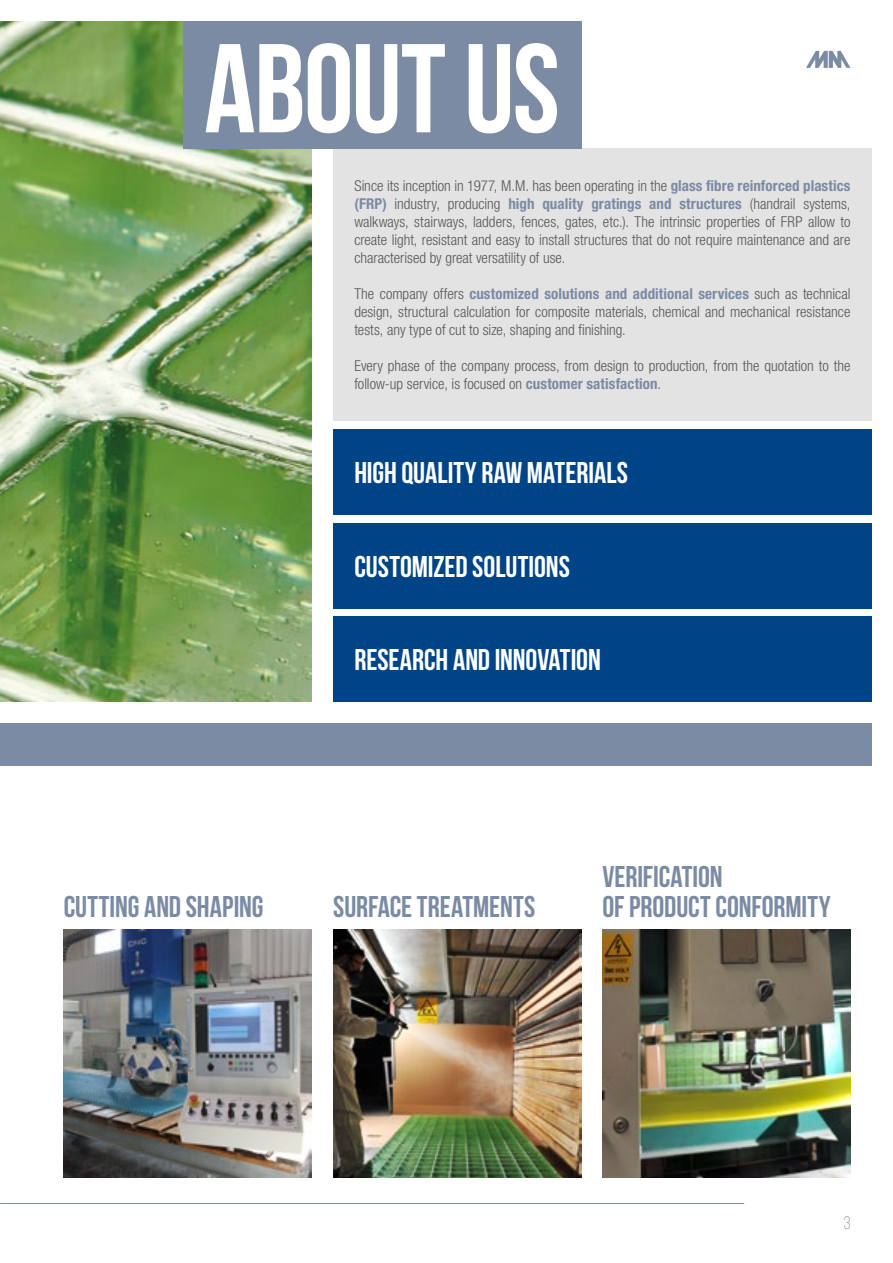
<style>
.page{position:relative;width:893px;height:1263px;background:#fff}
.page>*{position:absolute;margin:0;border:0;box-sizing:border-box;transform-origin:0 0}
.t1{font:700 126px "Bebas Neue";letter-spacing:-.015em;color:#fff}
.t2{font:700 30px "Bebas Neue";color:#7b8ba3}
.t3{font:700 30px "Bebas Neue";letter-spacing:-.005em;color:#fff}
.t4{font:300 18px "Bebas Neue";color:#575756}
.t5{font:300 condensed 15px/18px "Helvetica Neue LT Std";color:#575756;text-align:justify}
.s1{font-weight:700;color:#7b8ba3}
</style>
<div class="page">
<svg style="left:806px;top:51px;width:44px;height:17px"></svg>
<hr style="left:0;top:1203px;width:744px;height:1px;background:#7b8ba3">
<div style="left:333px;top:617px;width:539px;height:85px;background:#048"></div>
<div style="left:333px;top:523px;width:539px;height:85px;background:#048"></div>
<div style="left:333px;top:429px;width:539px;height:85px;background:#048"></div>
<div style="left:0;top:723px;width:872px;height:42px;background:#7b8ba3"></div>
<div style="left:333px;top:149px;width:539px;height:272px;background:#e3e3e3"></div>
<img style="left:333px;top:930px;width:248px;height:248px">
<img style="left:64px;top:930px;width:248px;height:248px">
<img style="left:602px;top:930px;width:248px;height:248px">
<img style="left:0;top:21px;width:312px;height:681px">
<div style="left:183px;top:21px;width:398px;height:128px;background:#7b8ba3"></div>
<h1 class="t1" style="left:204px;top:20px;width:357px">ABOUT US</h1>
<p class="t5" style="left:354px;top:177px;width:498px">Since its inception in 1977, M.M. has been operating in the <span class="s1">glass fibre reinforced plastics (FRP)</span> industry, producing <span class="s1">high quality gratings and structures</span> (handrail systems, walkways, stairways, ladders, fences, gates, etc.). The intrinsic properties of FRP allow to create light, resistant and easy to install structures that do not require maintenance and are characterised by great versatility of use.</p>
<p class="t5" style="left:354px;top:285px;width:498px">The company offers <span class="s1">customized solutions and additional services</span> such as technical design, structural calculation for composite materials, chemical and mechanical resistance tests, any type of cut to size, shaping and finishing.</p>
<p class="t5" style="left:354px;top:357px;width:498px">Every phase of the company process, from design to production, from the quotation to the follow-up service, is focused on <span class="s1">customer satisfaction</span>.</p>
<h2 class="t3" style="left:354px;top:456px;width:275px">HIGH QUALITY RAW MATERIALS</h2>
<h2 class="t3" style="left:354px;top:550px;width:217px">CUSTOMIZED SOLUTIONS</h2>
<h2 class="t3" style="left:354px;top:643px;width:248px">RESEARCH AND INNOVATION</h2>
<h2 class="t2" style="left:64px;top:890px;width:201px">CUTTING AND SHAPING</h2>
<h2 class="t2" style="left:602px;top:860px;width:122px">VERIFICATION</h2>
<h2 class="t2" style="left:333px;top:890px;width:204px">SURFACE TREATMENTS</h2>
<h2 class="t2" style="left:602px;top:890px;width:230px">OF PRODUCT CONFORMITY</h2>
<p class="t4" style="left:844px;top:1213px;width:8px">3</p>
</div>
